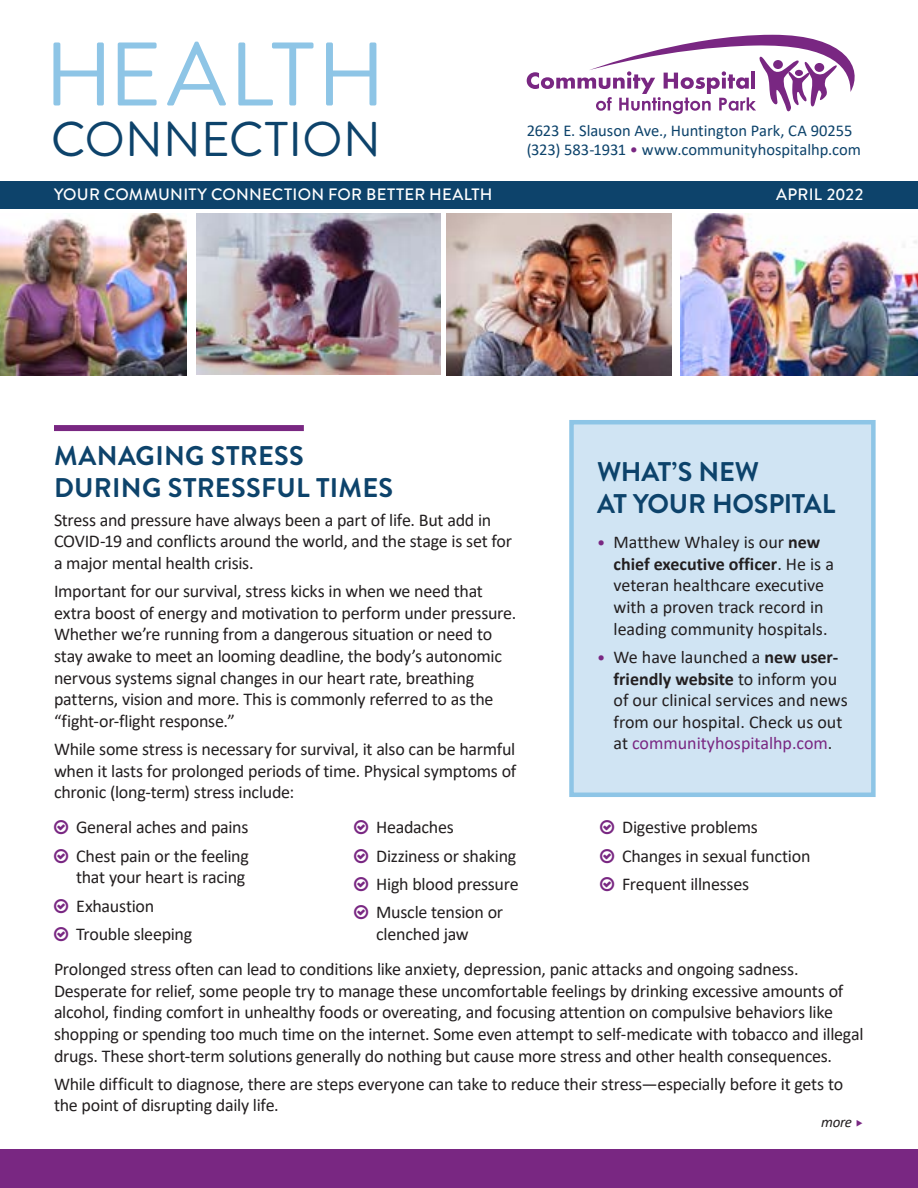
<style>
.page{position:relative;width:918px;height:1188px;background:#fff}
.page>*{position:absolute;margin:0;border:0;box-sizing:border-box;transform-origin:0 0}
.t1{font:90px "Brandon Grotesque";letter-spacing:.03em;color:#8ec5e6}
.t2{font:48.75px "Brandon Grotesque";letter-spacing:.005em;color:#0d436b}
.t3{font:700 27px/32.4px "Brandon Grotesque";letter-spacing:.01em;color:#0d436b}
.t4{font:700 27px/32.4px "Brandon Grotesque";letter-spacing:-.01em;color:#0d436b}
.t5{font:18px/21.6px "Calibri";letter-spacing:-.015em;color:#231f20}
.t6{font:16.5px/19.8px "Calibri";color:#0d436b}
.t7{font:500 16.5px "Brandon Grotesque";letter-spacing:.015em;color:#fff}
.t8{font:italic 15px "Calibri";color:#231f20}
.s1{color:#792782}
.s2{font-size:16.5px;color:#792782}
.s3{font-weight:700}
</style>
<div class="page">
<div style="left:54px;top:425px;width:250px;height:6px;background:#792782"></div>
<div style="left:569px;top:420px;width:307px;height:377px;background:#d0e4f3;border:4px solid #8ec5e6"></div>
<img style="left:681px;top:214px;width:237px;height:161px">
<img style="left:447px;top:214px;width:225px;height:162px">
<img style="left:197px;top:214px;width:243px;height:161px">
<img style="left:0;top:214px;width:187px;height:161px">
<div style="left:0;top:181px;width:918px;height:27px;background:#0d436b"></div>
<div style="left:0;top:1149px;width:918px;height:39px;background:#792782"></div>
<svg style="left:527px;top:35px;width:328px;height:79px"></svg>
<div style="left:814px;top:63px;width:10px;height:9px;background:#792782;border-radius:50%"></div>
<h1 class="t1" style="left:44px;top:13px;width:343px">HEALTH</h1>
<h2 class="t2" style="left:51px;top:106px;width:331px">CONNECTION</h2>
<p class="t6" style="left:527px;top:120px;width:336px">2623 E. Slauson Ave., Huntington Park, CA 90255 (323) 583-1931 <span class="s1">•</span> www.communityhospitalhp.com</p>
<p class="t7" style="left:54px;top:183px;width:440px">YOUR COMMUNITY CONNECTION FOR BETTER HEALTH</p>
<p class="t7" style="left:776px;top:183px;width:89px">APRIL 2022</p>
<h3 class="t3" style="left:54px;top:440px;width:341px">MANAGING STRESS<br>DURING STRESSFUL TIMES</h3>
<p class="t5" style="left:54px;top:508px;width:460px">Stress and pressure have always been a part of life. But add in<br>COVID-19 and conflicts around the world, and the stage is set for a major mental health crisis.</p>
<p class="t5" style="left:54px;top:580px;width:464px">Important for our survival, stress kicks in when we need that extra boost of energy and motivation to perform under pressure.<br>Whether we’re running from a dangerous situation or need to stay awake to meet an looming deadline, the body’s autonomic nervous systems signal changes in our heart rate, breathing patterns, vision and more. This is commonly referred to as the “fight-or-flight response.”</p>
<p class="t5" style="left:54px;top:738px;width:464px;text-align:justify">While some stress is necessary for survival, it also can be harmful when it lasts for prolonged periods of time. Physical symptoms of chronic (long-term) stress include:</p>
<p class="t5" style="left:76px;top:813px;width:174px;line-height:28.3px">General aches and pains<br>Chest pain or the feeling</p>
<p class="t5" style="left:76px;top:863px;width:171px;line-height:28.3px">that your heart is racing<br>Exhaustion<br>Trouble sleeping</p>
<p class="t5" style="left:376px;top:813px;width:144px;line-height:28.3px">Headaches<br>Dizziness or shaking<br>High blood pressure<br>Muscle tension or</p>
<p class="t5" style="left:376px;top:923px;width:94px">clenched jaw</p>
<h3 class="t4" style="left:597px;top:456px;width:240px">WHAT’S NEW<br>AT YOUR HOSPITAL</h3>
<p class="t5" style="left:614px;top:531px;width:222px;text-indent:-16px"><span class="s2">•</span> Matthew Whaley is our <span class="s3">new chief executive officer</span>. He is a veteran healthcare executive with a proven track record in leading community hospitals.</p>
<p class="t5" style="left:614px;top:646px;width:236px;text-indent:-16px"><span class="s2">•</span> We have launched a <span class="s3">new user&shy;friendly website</span> to inform you of our clinical services and news from our hospital. Check us out at <span class="s1">communityhospitalhp.com</span>.</p>
<p class="t5" style="left:622px;top:813px;width:190px;line-height:28.3px">Digestive problems<br>Changes in sexual function<br>Frequent illnesses</p>
<p class="t5" style="left:54px;top:958px;width:811px">Prolonged stress often can lead to conditions like anxiety, depression, panic attacks and ongoing sadness.<br>Desperate for relief, some people try to manage these uncomfortable feelings by drinking excessive amounts of alcohol, finding comfort in unhealthy foods or overeating, and focusing attention on compulsive behaviors like shopping or spending too much time on the internet. Some even attempt to self-medicate with tobacco and illegal drugs. These short-term solutions generally do nothing but cause more stress and other health consequences.</p>
<p class="t5" style="left:54px;top:1073px;width:791px">While difficult to diagnose, there are steps everyone can take to reduce their stress—especially before it gets to the point of disrupting daily life.</p>
<p class="t8" style="left:821px;top:1112px;width:32px">more</p>
</div>
